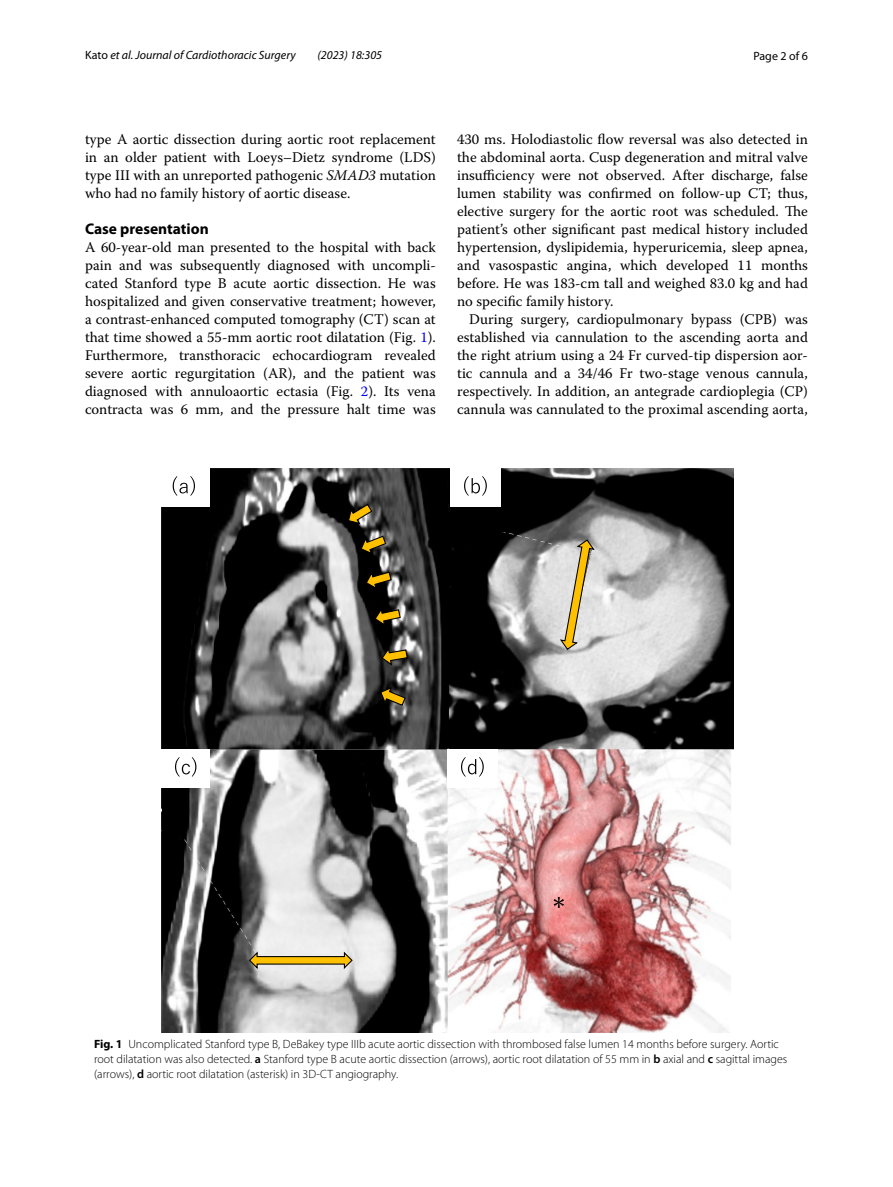
<style>
.page{position:relative;width:893px;height:1187px;background:#fff}
.page>*{position:absolute;margin:0;border:0;box-sizing:border-box;transform-origin:0 0}
.t1{font:700 15.45px "Myriad Pro";color:#000}
.t2{font:14.7px/18px "Warnock Pro";color:#000;text-align:justify}
.t3{font:300 12px/15px "Myriad Pro";color:#000}
.t4{font:italic 12px "Myriad Pro";color:#000}
.t5{font:12px "Myriad Pro";color:#000}
.s1{font-style:normal}
.s2{font-style:italic}
.s3{color:#00f}
.s4{font-weight:700}
.s5{font-weight:600}
</style>
<div class="page">
<img style="left:162px;top:468px;width:572px;height:564px">
<div style="left:159px;top:468px;width:51px;height:39px;background:#fff"></div>
<svg style="left:173px;top:476px;width:22px;height:20px"></svg>
<svg style="left:360px;top:535px;width:27px;height:20px"></svg>
<svg style="left:347px;top:503px;width:26px;height:22px"></svg>
<svg style="left:381px;top:647px;width:27px;height:19px"></svg>
<svg style="left:374px;top:608px;width:27px;height:19px"></svg>
<svg style="left:365px;top:571px;width:27px;height:19px"></svg>
<svg style="left:379px;top:686px;width:27px;height:20px"></svg>
<div style="left:447px;top:749px;width:51px;height:38px;background:#fff"></div>
<svg style="left:461px;top:757px;width:23px;height:19px"></svg>
<svg style="left:554px;top:897px;width:10px;height:10px"></svg>
<div style="left:449px;top:501px;width:56px;height:31px;background:#000"></div>
<div style="left:162px;top:805px;width:21px;height:31px;background:#000"></div>
<div style="left:162px;top:749px;width:48px;height:38px;background:#fff"></div>
<svg style="left:175px;top:757px;width:21px;height:19px"></svg>
<div style="left:451px;top:468px;width:50px;height:39px;background:#fff"></div>
<svg style="left:464px;top:476px;width:23px;height:20px"></svg>
<svg style="left:559px;top:538px;width:37px;height:112px;background:#cfc4a1"></svg>
<svg style="left:248px;top:950px;width:105px;height:20px;background:#cebb80"></svg>
<p class="t4" style="left:85px;top:48px;width:212px"><span class="s1">Kato</span> et al. Journal of Cardiothoracic Surgery</p>
<p class="t4" style="left:317px;top:48px;width:66px">(2023) 18:305</p>
<p class="t5" style="left:753px;top:48px;width:56px">Page 2 of 6</p>
<p class="t2" style="left:85px;top:130px;width:352px">type A aortic dissection during aortic root replacement in an older patient with Loeys–Dietz syndrome (LDS) type III with an unreported pathogenic <span class="s2">SMAD3</span> mutation who had no family history of aortic disease.</p>
<p class="t1" style="left:85px;top:218px;width:125px">Case presentation</p>
<p class="t2" style="left:85px;top:238px;width:352px">A 60-year-old man presented to the hospital with back pain and was subsequently diagnosed with uncompli&shy;cated Stanford type B acute aortic dissection. He was hospitalized and given conservative treatment; however, a contrast-enhanced computed tomography (CT) scan at that time showed a 55-mm aortic root dilatation (Fig. <span class="s3">1</span>).<br>Furthermore, transthoracic echocardiogram revealed severe aortic regurgitation (AR), and the patient was diagnosed with annuloaortic ectasia (Fig. <span class="s3">2</span>). Its vena contracta was 6 mm, and the pressure halt time was</p>
<p class="t2" style="left:457px;top:130px;width:352px">430 ms. Holodiastolic flow reversal was also detected in the abdominal aorta. Cusp degeneration and mitral valve insufficiency were not observed. After discharge, false lumen stability was confirmed on follow-up CT; thus, elective surgery for the aortic root was scheduled. The patient’s other significant past medical history included hypertension, dyslipidemia, hyperuricemia, sleep apnea, and vasospastic angina, which developed 11 months before. He was 183-cm tall and weighed 83.0 kg and had no specific family history.</p>
<p class="t2" style="left:457px;top:309px;width:352px;text-indent:12px">During surgery, cardiopulmonary bypass (CPB) was established via cannulation to the ascending aorta and the right atrium using a 24 Fr curved-tip dispersion aor&shy;tic cannula and a 34/46 Fr two-stage venous cannula, respectively. In addition, an antegrade cardioplegia (CP) cannula was cannulated to the proximal ascending aorta,</p>
<p class="t3" style="left:94px;top:1036px;width:695px"><span class="s4">Fig. 1</span> Uncomplicated Stanford type B, DeBakey type IIIb acute aortic dissection with thrombosed false lumen 14 months before surgery. Aortic root dilatation was also detected. <span class="s5">a</span> Stanford type B acute aortic dissection (arrows), aortic root dilatation of 55 mm in <span class="s5">b</span> axial and <span class="s5">c</span> sagittal images (arrows), <span class="s5">d</span> aortic root dilatation (asterisk) in 3D-CT angiography.</p>
</div>
